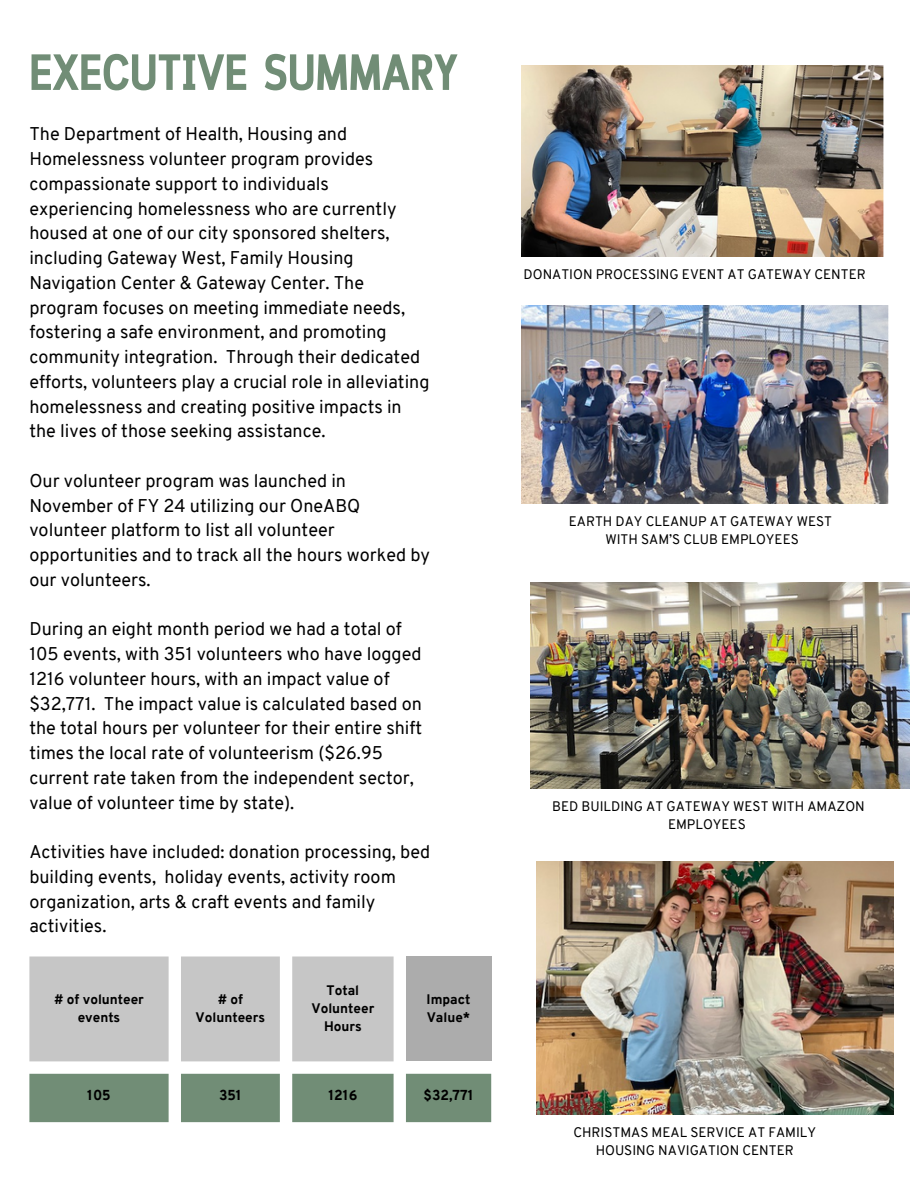
<style>
.page{position:relative;width:918px;height:1188px;background:#fff}
.page>*{position:absolute;margin:0;border:0;box-sizing:border-box;transform-origin:0 0}
.t1{font:700 50.85px "Cloud Cond";color:#718d76}
.t2{font:18px/24.8px "Overpass";color:#000001}
.t3{font:800 14.1px "Overpass";color:#000}
.t4{font:13.5px/18px "Overpass";color:#000;text-align:center}
.t5{font:800 13.5px/18px "Overpass";color:#000;text-align:center}
</style>
<div class="page">
<img style="left:521px;top:66px;width:362px;height:191px">
<img style="left:531px;top:582px;width:379px;height:206px">
<img style="left:521px;top:306px;width:367px;height:198px">
<img style="left:536px;top:862px;width:358px;height:253px">
<svg style="left:29px;top:957px;width:365px;height:104px;background:#c9c9c9"></svg>
<div style="left:406px;top:957px;width:85px;height:104px;background:#acacac"></div>
<svg style="left:29px;top:1074px;width:462px;height:48px;background:#7c9681"></svg>
<h2 class="t1" style="left:29px;top:53px;width:430px">EXECUTIVE SUMMARY</h2>
<p class="t2" style="left:29px;top:124px;width:402px">The Department of Health, Housing and Homelessness volunteer program provides compassionate support to individuals experiencing homelessness who are currently housed at one of our city sponsored shelters, including Gateway West, Family Housing Navigation Center &amp; Gateway Center. The program focuses on meeting immediate needs, fostering a safe environment, and promoting community integration. Through their dedicated efforts, volunteers play a crucial role in alleviating homelessness and creating positive impacts in the lives of those seeking assistance.</p>
<p class="t2" style="left:29px;top:470px;width:402px">Our volunteer program was launched in November of FY 24 utilizing our OneABQ volunteer platform to list all volunteer opportunities and to track all the hours worked by our volunteers.</p>
<p class="t2" style="left:29px;top:619px;width:394px">During an eight month period we had a total of 105 events, with 351 volunteers who have logged 1216 volunteer hours, with an impact value of $32,771. The impact value is calculated based on the total hours per volunteer for their entire shift times the local rate of volunteerism ($26.95 current rate taken from the independent sector, value of volunteer time by state).</p>
<p class="t2" style="left:29px;top:841px;width:402px">Activities have included: donation processing, bed building events, holiday events, activity room organization, arts &amp; craft events and family activities.</p>
<p class="t5" style="left:54px;top:991px;width:91px"># of volunteer</p>
<p class="t5" style="left:78px;top:1009px;width:44px">events</p>
<p class="t5" style="left:196px;top:991px;width:71px"># of<br>Volunteers</p>
<p class="t5" style="left:311px;top:982px;width:64px">Total<br>Volunteer</p>
<p class="t5" style="left:324px;top:1018px;width:39px">Hours</p>
<p class="t5" style="left:427px;top:991px;width:45px;text-align:left">Impact<br>Value*</p>
<p class="t3" style="left:87px;top:1089px;width:25px">105</p>
<p class="t3" style="left:219px;top:1089px;width:24px">351</p>
<p class="t3" style="left:329px;top:1089px;width:30px">1216</p>
<p class="t3" style="left:424px;top:1089px;width:51px">$32,771</p>
<p class="t4" style="left:524px;top:267px;width:344px">DONATION PROCESSING EVENT AT GATEWAY CENTER</p>
<p class="t4" style="left:569px;top:514px;width:265px">EARTH DAY CLEANUP AT GATEWAY WEST</p>
<p class="t4" style="left:605px;top:532px;width:195px">WITH SAM’S CLUB EMPLOYEES</p>
<p class="t4" style="left:552px;top:798px;width:314px">BED BUILDING AT GATEWAY WEST WITH AMAZON<br>EMPLOYEES</p>
<p class="t4" style="left:573px;top:1125px;width:244px">CHRISTMAS MEAL SERVICE AT FAMILY<br>HOUSING NAVIGATION CENTER</p>
</div>
